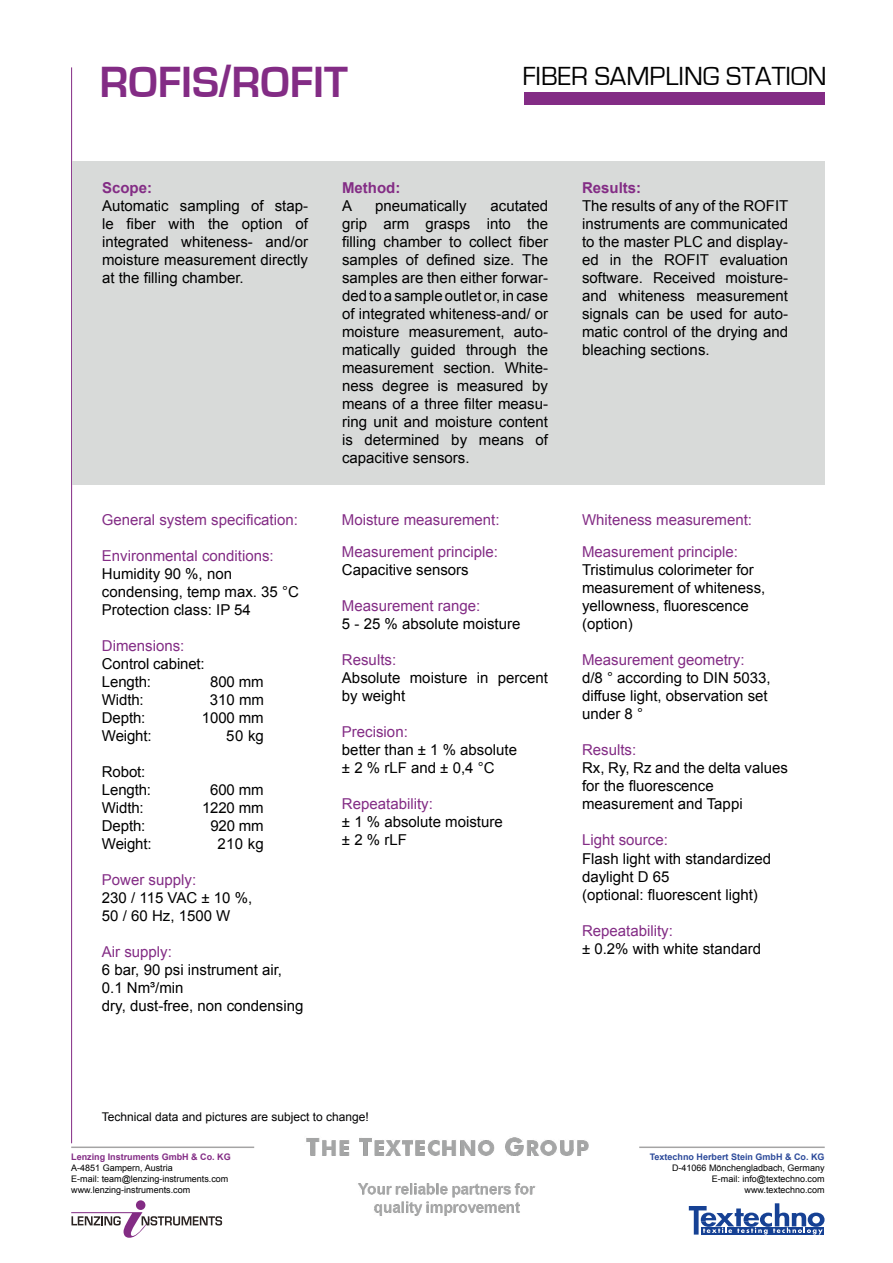
<style>
.page{position:relative;width:893px;height:1263px;background:#fff}
.page>*{position:absolute;margin:0;border:0;box-sizing:border-box;transform-origin:0 0}
.t1{font:700 45px "Eurostile";color:#832c85}
.t2{font:27px "Eurostile";color:#000}
.t3{font:15px/18px "Arial";color:#000}
.t4{font:15px/32.2px "Arial";color:#832c85}
.t5{font:700 15px "Arial";color:#832c85}
.t6{font:12px "Arial";color:#020203}
.t7{font:9px/10.8px "Arial";color:#000}
.t8{font:700 9px "Arial";color:#2c4a9a}
.t9{font:700 9px "Arial";color:#832c85}
.s1{font-family:"Arial"}
</style>
<div class="page">
<div style="left:136px;top:1200px;width:9px;height:10px;background:#832c84;border-radius:50%"></div>
<svg style="left:71px;top:1212px;width:151px;height:26px"></svg>
<div style="left:701px;top:1227px;width:123px;height:8px;background:#164194"></div>
<svg style="left:689px;top:1203px;width:135px;height:31px"></svg>
<img style="left:306px;top:1137px;width:283px;height:79px">
<hr style="left:71px;top:67px;width:1px;height:1076px;background:#832c85">
<hr style="left:639px;top:1146px;width:186px;height:2px;background:#a5a4a4">
<hr style="left:71px;top:1146px;width:183px;height:2px;background:#a5a4a4">
<div style="left:524px;top:92px;width:301px;height:12px;background:#832c85"></div>
<div style="left:72px;top:161px;width:753px;height:323px;background:#d8dad9"></div>
<h1 class="t1" style="left:99px;top:58px;width:250px">ROFIS<span class="s1">/</span>ROFIT</h1>
<h2 class="t2" style="left:522px;top:62px;width:306px">FIBER SAMPLING STATION</h2>
<p class="t5" style="left:102px;top:178px;width:52px">Scope:</p>
<p class="t3" style="left:102px;top:197px;width:207px;text-align:justify">Automatic sampling of stap&shy;le fiber with the option of integrated whiteness- and/or moisture measurement directly at the filling chamber.</p>
<p class="t4" style="left:102px;top:504px;width:197px">General system specification:</p>
<p class="t4" style="left:102px;top:540px;width:173px">Environmental conditions:</p>
<p class="t3" style="left:102px;top:565px;width:198px">Humidity 90 %, non condensing, temp max. 35 °C<br>Protection class: IP 54</p>
<p class="t4" style="left:102px;top:630px;width:84px">Dimensions:</p>
<p class="t3" style="left:102px;top:655px;width:104px">Control cabinet:<br>Length:</p>
<p class="t3" style="left:210px;top:673px;width:55px">800 mm</p>
<p class="t3" style="left:102px;top:691px;width:43px">Width:</p>
<p class="t3" style="left:210px;top:691px;width:55px">310 mm</p>
<p class="t3" style="left:102px;top:709px;width:45px">Depth:</p>
<p class="t3" style="left:202px;top:709px;width:63px">1000 mm</p>
<p class="t3" style="left:102px;top:727px;width:51px">Weight:</p>
<p class="t3" style="left:226px;top:727px;width:39px">50 kg</p>
<p class="t3" style="left:102px;top:763px;width:51px">Robot:<br>Length:</p>
<p class="t3" style="left:210px;top:781px;width:55px">600 mm</p>
<p class="t3" style="left:102px;top:799px;width:43px">Width:</p>
<p class="t3" style="left:202px;top:799px;width:63px">1220 mm</p>
<p class="t3" style="left:102px;top:817px;width:45px">Depth:</p>
<p class="t3" style="left:210px;top:817px;width:55px">920 mm</p>
<p class="t3" style="left:102px;top:835px;width:51px">Weight:</p>
<p class="t3" style="left:217px;top:835px;width:48px">210 kg</p>
<p class="t4" style="left:102px;top:864px;width:96px">Power supply:</p>
<p class="t3" style="left:102px;top:889px;width:152px">230 / 115 VAC ± 10 %,<br>50 / 60 Hz, 1500 W</p>
<p class="t4" style="left:102px;top:936px;width:72px">Air supply:</p>
<p class="t3" style="left:102px;top:961px;width:203px">6 bar, 90 psi instrument air,<br>0.1 Nm³/min<br>dry, dust-free, non condensing</p>
<p class="t5" style="left:342px;top:178px;width:60px">Method:</p>
<p class="t3" style="left:342px;top:197px;width:12px">A</p>
<p class="t3" style="left:375px;top:197px;width:93px">pneumatically</p>
<p class="t3" style="left:342px;top:197px;width:207px;text-align:justify;text-indent:148px">acutated grip arm grasps into the filling chamber to collect fiber samples of defined size. The samples are then either forwar&shy;ded to a sample outlet or, in case of integrated whiteness-and/ or moisture measurement, auto&shy;matically guided through the measurement section. White&shy;ness degree is measured by means of a three filter measu&shy;ring unit and moisture content is determined by means of capacitive sensors.</p>
<p class="t4" style="left:342px;top:504px;width:159px">Moisture measurement:<br>Measurement principle:</p>
<p class="t3" style="left:342px;top:561px;width:128px">Capacitive sensors</p>
<p class="t4" style="left:342px;top:590px;width:140px">Measurement range:</p>
<p class="t3" style="left:342px;top:615px;width:180px">5 - 25 % absolute moisture</p>
<p class="t4" style="left:342px;top:644px;width:56px">Results:</p>
<p class="t3" style="left:342px;top:669px;width:207px">Absolute moisture in percent by weight</p>
<p class="t4" style="left:342px;top:716px;width:67px">Precision:</p>
<p class="t3" style="left:342px;top:741px;width:177px">better than ± 1 % absolute ± 2 % rLF and ± 0,4 °C</p>
<p class="t4" style="left:342px;top:788px;width:92px">Repeatability:</p>
<p class="t3" style="left:342px;top:813px;width:162px">± 1 % absolute moisture ± 2 % rLF</p>
<p class="t5" style="left:582px;top:178px;width:61px">Results:</p>
<p class="t3" style="left:582px;top:197px;width:208px;text-align:justify">The results of any of the ROFIT instruments are communicated to the master PLC and display&shy;ed in the ROFIT evaluation software. Received moisture&shy;and whiteness measurement signals can be used for auto&shy;matic control of the drying and bleaching sections.</p>
<p class="t4" style="left:582px;top:504px;width:172px">Whiteness measurement:<br>Measurement principle:</p>
<p class="t3" style="left:582px;top:561px;width:185px">Tristimulus colorimeter for measurement of whiteness, yellowness, fluorescence (option)</p>
<p class="t4" style="left:582px;top:644px;width:164px">Measurement geometry:</p>
<p class="t3" style="left:582px;top:669px;width:190px">d/8 ° according to DIN 5033, diffuse light, observation set under 8 °</p>
<p class="t4" style="left:582px;top:734px;width:56px">Results:</p>
<p class="t3" style="left:582px;top:759px;width:207px">Rx, Ry, Rz and the delta values for the fluorescence measurement and Tappi</p>
<p class="t4" style="left:582px;top:824px;width:87px">Light source:</p>
<p class="t3" style="left:582px;top:849px;width:191px">Flash light with standardized daylight D 65<br>(optional: fluorescent light)</p>
<p class="t4" style="left:582px;top:914px;width:92px">Repeatability:</p>
<p class="t3" style="left:582px;top:939px;width:181px">± 0.2% with white standard</p>
<p class="t6" style="left:102px;top:1109px;width:268px">Technical data and pictures are subject to change!</p>
<p class="t9" style="left:71px;top:1151px;width:161px">Lenzing Instruments GmbH &amp; Co. KG</p>
<p class="t7" style="left:71px;top:1163px;width:159px">A-4851 Gampern, Austria<br>E-mail: team@lenzing-instruments.com www.lenzing-instruments.com</p>
<p class="t8" style="left:650px;top:1151px;width:176px">Textechno Herbert Stein GmbH &amp; Co. KG</p>
<p class="t7" style="left:672px;top:1163px;width:154px;text-align:right">D-41066 Mönchengladbach, Germany<br>E-mail: info@textechno.com www.textechno.com</p>
</div>
